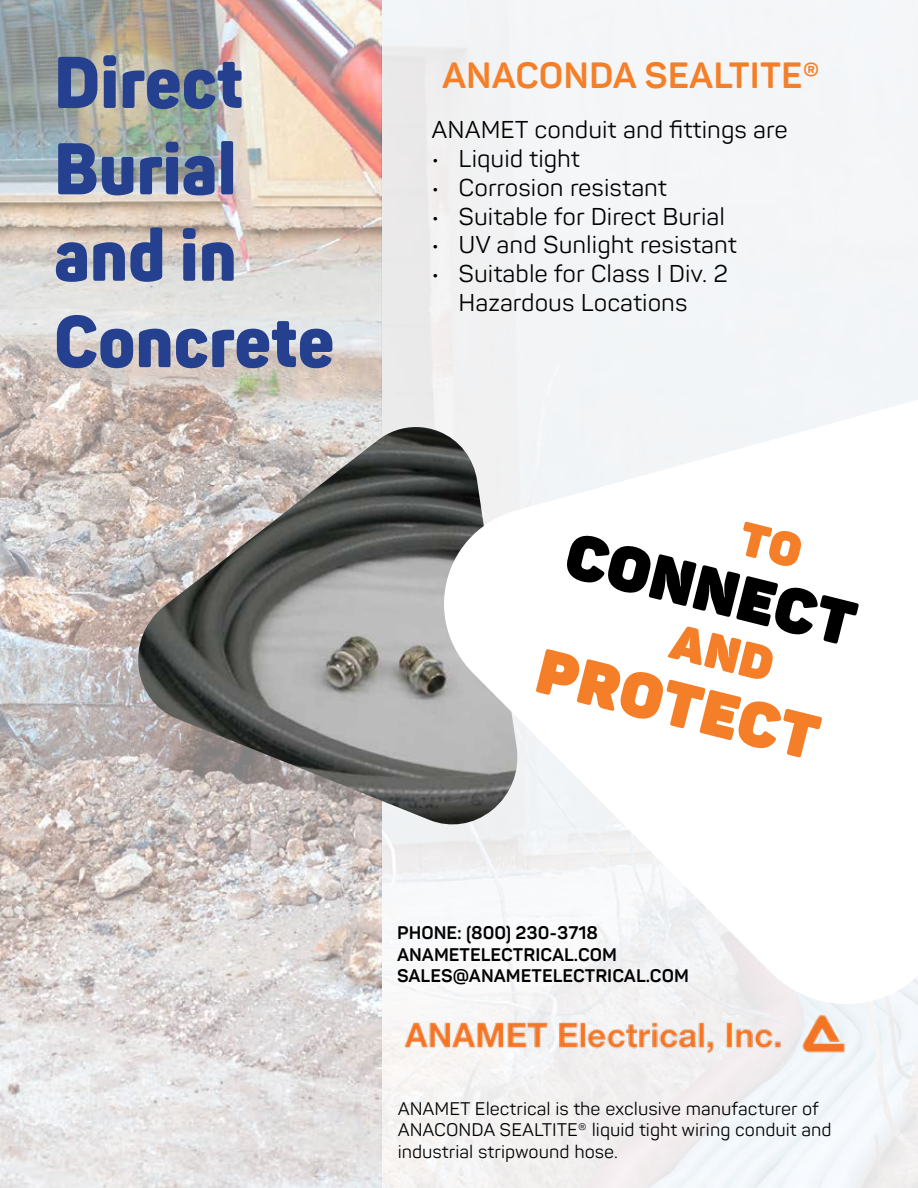
<style>
.page{position:relative;width:918px;height:1188px;background:#fff}
.page>*{position:absolute;margin:0;border:0;box-sizing:border-box;transform-origin:0 0}
.t1{font:900 72px/86.4px "Panton Narrow";color:#25408e}
.t2{font:700 36px "Panton";color:#f57f29}
.t3{font:24px/28.8px "Panton";color:#000101;text-align:center}
.t4{font:18px/21.6px "Panton";color:#000}
.t5{font:700 18px/21.6px "Panton";color:#000}
</style>
<div class="page">
<img style="left:0;top:0;width:918px;height:1188px">
<img style="left:398px;top:1011px;width:452px;height:46px">
<img style="left:135px;top:427px;width:303px;height:401px">
<svg style="left:438px;top:388px;width:480px;height:622px"></svg>
<svg style="left:536px;top:626px;width:286px;height:132px"></svg>
<svg style="left:743px;top:521px;width:60px;height:47px"></svg>
<h1 class="t1" style="left:54px;top:40px;width:282px">Direct<br>Burial and in<br>Concrete</h1>
<h2 class="t2" style="left:442px;top:61px;width:379px">ANACONDA SEALTITE®</h2>
<p class="t3" style="left:432px;top:118px;width:358px">ANAMET conduit and fittings are</p>
<p class="t3" style="left:432px;top:147px;width:150px">• Liquid tight</p>
<p class="t3" style="left:432px;top:175px;width:237px">• Corrosion resistant</p>
<p class="t3" style="left:432px;top:204px;width:295px">• Suitable for Direct Burial</p>
<p class="t3" style="left:432px;top:233px;width:307px">• UV and Sunlight resistant</p>
<p class="t3" style="left:432px;top:262px;width:298px">• Suitable for Class I Div. 2<br>Hazardous Locations</p>
<p class="t5" style="left:397px;top:924px;width:293px">PHONE: (800) 230-3718<br>ANAMETELECTRICAL.COM<br>SALES@ANAMETELECTRICAL.COM</p>
<p class="t4" style="left:398px;top:1099px;width:436px">ANAMET Electrical is the exclusive manufacturer of<br>ANACONDA SEALTITE® liquid tight wiring conduit and industrial stripwound hose.</p>
</div>
